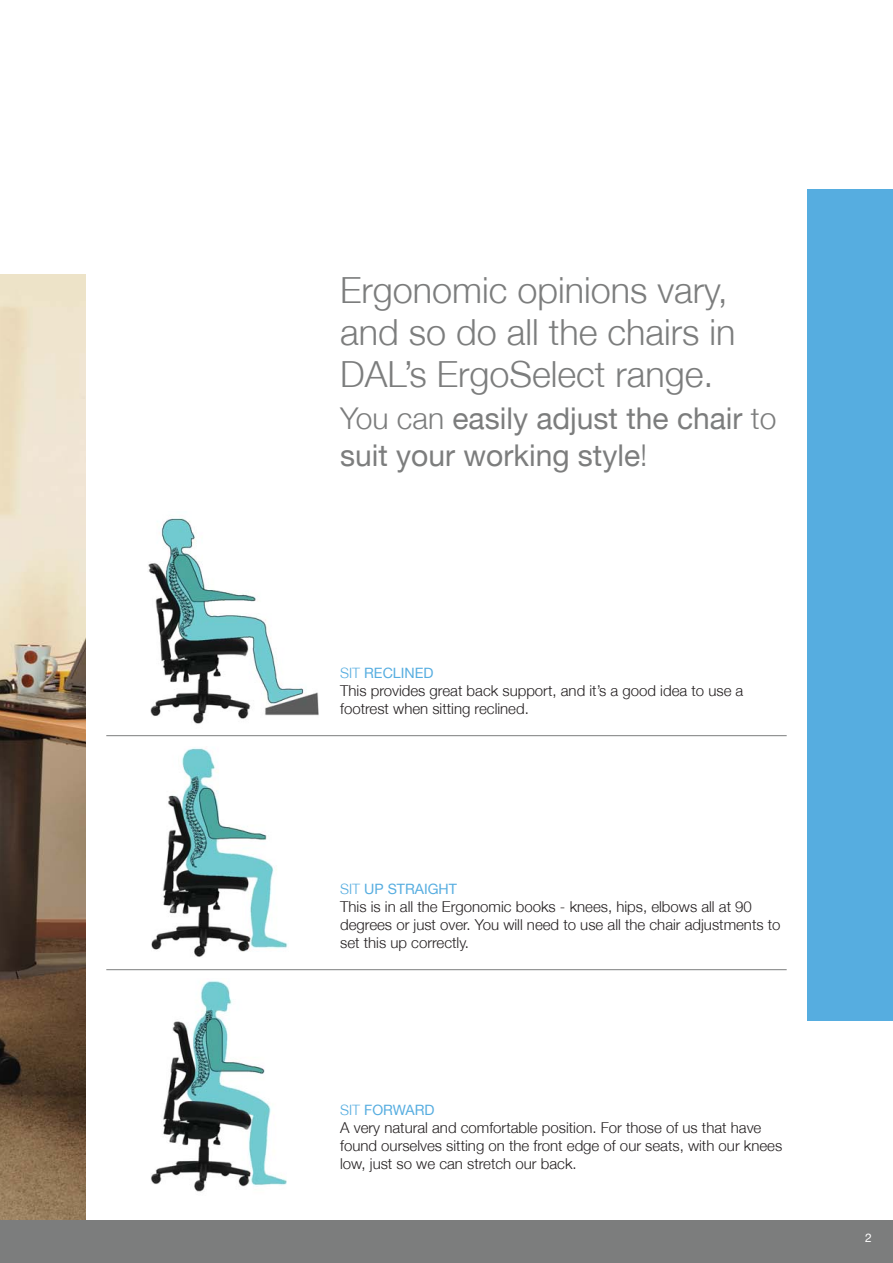
<style>
.page{position:relative;width:893px;height:1263px;background:#fff}
.page>*{position:absolute;margin:0;border:0;box-sizing:border-box;transform-origin:0 0}
.t1{font:300 36px/42px "Helvetica Neue";color:#7c7d7d}
.t2{font:30px/37.5px "Helvetica Neue";color:#7c7d7d}
.t3{font:300 15px/18px "Helvetica Neue";color:#231f20}
.t4{font:14.25px "Helvetica Neue";color:#56ade0}
.t5{font:12px "Helvetica Neue";color:#fff}
.s1{font-weight:300}
</style>
<div class="page">
<img style="left:0;top:275px;width:85px;height:945px">
<div style="left:0;top:1220px;width:893px;height:43px;background:#7c7d7d"></div>
<div style="left:808px;top:189px;width:85px;height:831px;background:#56ade0"></div>
<img style="left:148px;top:518px;width:171px;height:206px">
<hr style="left:106px;top:735px;width:681px;height:1px;background:#7c7d7d">
<hr style="left:106px;top:969px;width:681px;height:1px;background:#7c7d7d">
<img style="left:151px;top:747px;width:137px;height:210px">
<img style="left:151px;top:981px;width:136px;height:211px">
<h1 class="t1" style="left:340px;top:268px;width:397px">Ergonomic opinions vary, and so do all the chairs in<br>DAL’s ErgoSelect range.</h1>
<h2 class="t2" style="left:340px;top:399px;width:438px"><span class="s1">You can</span> easily adjust the chair <span class="s1">to </span>suit your working style<span class="s1">!</span></h2>
<p class="t4" style="left:340px;top:664px;width:95px"><span class="s1">SIT</span> RECLINED</p>
<p class="t3" style="left:340px;top:681px;width:405px">This provides great back support, and it’s a good idea to use a footrest when sitting reclined.</p>
<p class="t4" style="left:340px;top:880px;width:118px"><span class="s1">SIT</span> UP STRAIGHT</p>
<p class="t3" style="left:340px;top:897px;width:442px">This is in all the Ergonomic books - knees, hips, elbows all at 90 degrees or just over. You will need to use all the chair adjustments to set this up correctly.</p>
<p class="t4" style="left:340px;top:1102px;width:96px"><span class="s1">SIT</span> FORWARD</p>
<p class="t3" style="left:340px;top:1119px;width:444px">A very natural and comfortable position. For those of us that have found ourselves sitting on the front edge of our seats, with our knees low, just so we can stretch our back.</p>
<p class="t5" style="left:865px;top:1230px;width:8px">2</p>
</div>
